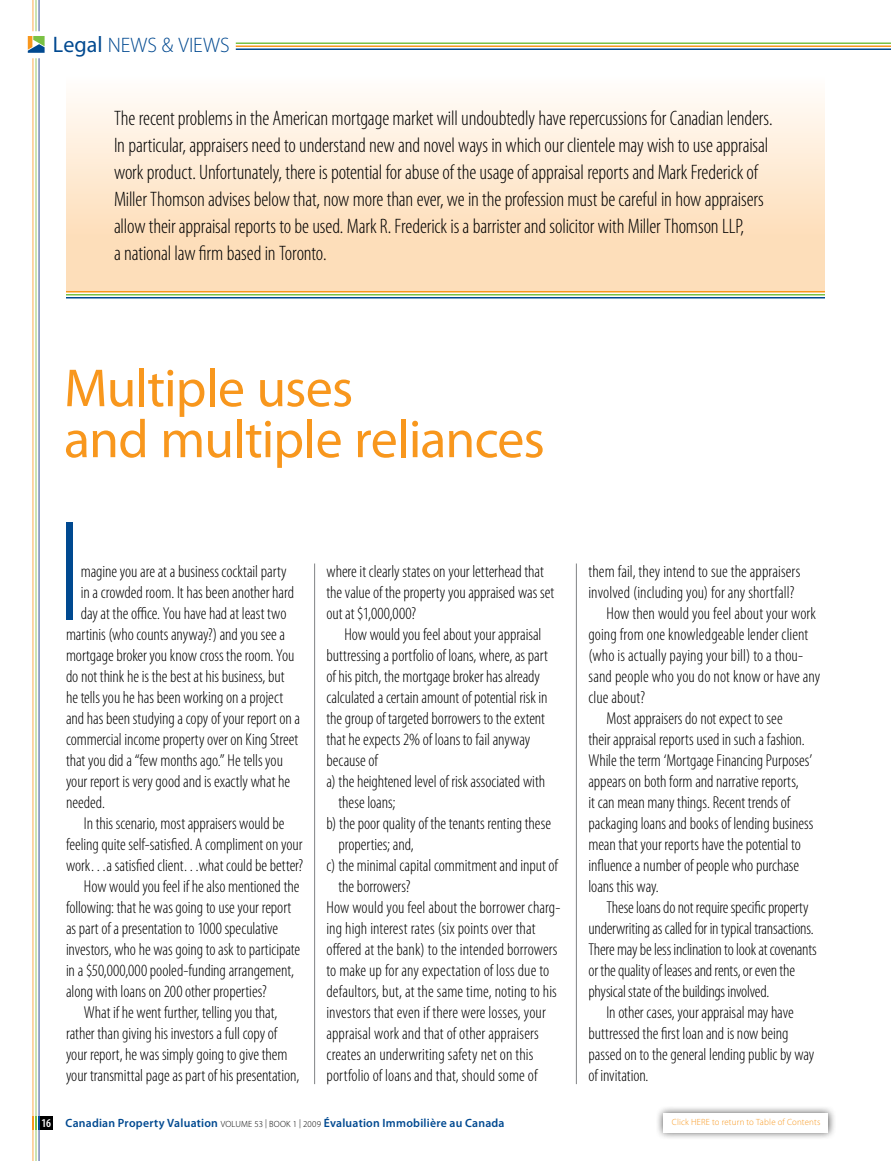
<style>
.page{position:relative;width:891px;height:1161px;background:#fff}
.page>*{position:absolute;margin:0;border:0;box-sizing:border-box;transform-origin:0 0}
.t1{font:300 condensed 144px "Myriad Pro";color:#004990}
.t2{font:54px/51px "Myriad Pro";letter-spacing:-.02em;color:#f8971d}
.t3{font:300 condensed 21px/27px "Myriad Pro";letter-spacing:-.01em;color:#000}
.t4{font:300 21px "Myriad Pro";color:#004990}
.t5{font:300 condensed 17.25px/21px "Myriad Pro";letter-spacing:-.005em;color:#000}
.t6{font:600 12px "Myriad Pro";letter-spacing:.02em;color:#004990}
.t7{font:300 9px "Myriad Pro";letter-spacing:.02em;color:#f8971d}
.s1{font-weight:400;font-size:22.5px}
.s2{font-stretch:condensed;color:#fff}
.s3{font-weight:300;font-size:9px;color:#000}
</style>
<div class="page">
<div style="left:40px;top:1116px;width:13px;height:13px;background:#000"></div>
<hr style="left:236px;top:45px;width:655px;height:2px;background:#f8971d">
<hr style="left:236px;top:48px;width:655px;height:2px;background:#004990">
<hr style="left:236px;top:42px;width:655px;height:2px;background:#7ac143">
<hr style="left:38px;top:0;width:2px;height:1161px;background:#788bbc">
<hr style="left:35px;top:0;width:2px;height:1161px;background:#bbdc9b">
<hr style="left:32px;top:0;width:2px;height:1161px;background:#fdc88a">
<svg style="left:32px;top:1116px;width:8px;height:13px"></svg>
<div style="left:66px;top:76px;width:759px;height:215px;background:linear-gradient(to bottom,#fffcf8,#fdd8ad)"></div>
<hr style="left:66px;top:294px;width:759px;height:2px;background:#7ac143">
<hr style="left:66px;top:297px;width:759px;height:1px;background:#004990">
<hr style="left:66px;top:291px;width:759px;height:1px;background:#f8971d">
<div style="left:23px;top:31px;width:37px;height:27px;background:#fff"></div>
<svg style="left:28px;top:36px;width:17px;height:17px"></svg>
<hr style="left:314px;top:564px;width:1px;height:520px;background:#808285">
<hr style="left:576px;top:564px;width:1px;height:520px;background:#808285">
<div style="left:655px;top:1105px;width:181px;height:36px;background:#000;opacity:.72"></div>
<div style="left:663px;top:1113px;width:165px;height:19px;background:#fff"></div>
<p class="t4" style="left:53px;top:33px;width:178px"><span class="s1">Legal</span> news &amp; views</p>
<p class="t3" style="left:114px;top:105px;width:660px">The recent problems in the American mortgage market will undoubtedly have repercussions for Canadian lenders.<br>In particular, appraisers need to understand new and novel ways in which our clientele may wish to use appraisal work product. Unfortunately, there is potential for abuse of the usage of appraisal reports and Mark Frederick of Miller Thomson advises below that, now more than ever, we in the profession must be careful in how appraisers allow their appraisal reports to be used. Mark R. Frederick is a barrister and solicitor with Miller Thomson LLP,<br>a national law firm based in Toronto.</p>
<h2 class="t2" style="left:64px;top:362px;width:482px">Multiple uses<br>and multiple reliances</h2>
<h1 class="t1" style="left:57px;top:487px;width:26px">I</h1>
<p class="t5" style="left:81px;top:561px;width:207px">magine you are at a business cocktail party</p>
<p class="t5" style="left:81px;top:582px;width:215px">in a crowded room. It has been another hard</p>
<p class="t5" style="left:81px;top:603px;width:207px">day at the office. You have had at least two</p>
<p class="t5" style="left:66px;top:624px;width:221px">martinis (who counts anyway?) and you see a</p>
<p class="t5" style="left:66px;top:645px;width:230px">mortgage broker you know cross the room. You</p>
<p class="t5" style="left:66px;top:666px;width:220px">do not think he is the best at his business, but</p>
<p class="t5" style="left:66px;top:687px;width:219px">he tells you he has been working on a project</p>
<p class="t5" style="left:66px;top:708px;width:236px">and has been studying a copy of your report on a</p>
<p class="t5" style="left:66px;top:729px;width:234px">commercial income property over on King Street</p>
<p class="t5" style="left:66px;top:750px;width:218px">that you did a “few months ago.” He tells you</p>
<p class="t5" style="left:66px;top:771px;width:226px">your report is very good and is exactly what he</p>
<p class="t5" style="left:66px;top:792px;width:41px">needed.</p>
<p class="t5" style="left:84px;top:813px;width:202px">In this scenario, most appraisers would be</p>
<p class="t5" style="left:66px;top:834px;width:238px">feeling quite self-satisfied. A compliment on your</p>
<p class="t5" style="left:66px;top:855px;width:239px">work…a satisfied client…what could be better?</p>
<p class="t5" style="left:84px;top:876px;width:217px">How would you feel if he also mentioned the</p>
<p class="t5" style="left:66px;top:897px;width:227px">following: that he was going to use your report</p>
<p class="t5" style="left:66px;top:918px;width:214px">as part of a presentation to 1000 speculative</p>
<p class="t5" style="left:66px;top:939px;width:236px">investors, who he was going to ask to participate</p>
<p class="t5" style="left:66px;top:960px;width:230px">in a $50,000,000 pooled-funding arrangement,</p>
<p class="t5" style="left:66px;top:981px;width:202px">along with loans on 200 other properties?</p>
<p class="t5" style="left:84px;top:1002px;width:195px">What if he went further, telling you that,</p>
<p class="t5" style="left:66px;top:1023px;width:213px">rather than giving his investors a full copy of</p>
<p class="t5" style="left:66px;top:1044px;width:223px">your report, he was simply going to give them</p>
<p class="t5" style="left:66px;top:1065px;width:235px">your transmittal page as part of his presentation,</p>
<p class="t5" style="left:327px;top:561px;width:229px">where it clearly states on your letterhead that the value of the property you appraised was set out at $1,000,000?</p>
<p class="t5" style="left:344px;top:624px;width:199px">How would you feel about your appraisal</p>
<p class="t5" style="left:327px;top:645px;width:223px">buttressing a portfolio of loans, where, as part</p>
<p class="t5" style="left:327px;top:666px;width:215px">of his pitch, the mortgage broker has already</p>
<p class="t5" style="left:327px;top:687px;width:223px">calculated a certain amount of potential risk in</p>
<p class="t5" style="left:327px;top:708px;width:220px">the group of targeted borrowers to the extent</p>
<p class="t5" style="left:327px;top:729px;width:205px">that he expects 2% of loans to fail anyway</p>
<p class="t5" style="left:327px;top:750px;width:53px">because of</p>
<p class="t5" style="left:327px;top:771px;width:220px">a) the heightened level of risk associated with</p>
<p class="t5" style="left:339px;top:792px;width:58px">these loans;</p>
<p class="t5" style="left:327px;top:813px;width:226px">b) the poor quality of the tenants renting these</p>
<p class="t5" style="left:339px;top:834px;width:77px">properties; and,</p>
<p class="t5" style="left:327px;top:855px;width:233px">c) the minimal capital commitment and input of</p>
<p class="t5" style="left:339px;top:876px;width:74px">the borrowers?</p>
<p class="t5" style="left:327px;top:897px;width:236px">How would you feel about the borrower charg-</p>
<p class="t5" style="left:327px;top:918px;width:211px">ing high interest rates (six points over that</p>
<p class="t5" style="left:327px;top:939px;width:233px">offered at the bank) to the intended borrowers</p>
<p class="t5" style="left:327px;top:960px;width:224px">to make up for any expectation of loss due to</p>
<p class="t5" style="left:327px;top:981px;width:232px">defaultors, but, at the same time, noting to his</p>
<p class="t5" style="left:327px;top:1002px;width:221px">investors that even if there were losses, your</p>
<p class="t5" style="left:327px;top:1023px;width:214px">appraisal work and that of other appraisers</p>
<p class="t5" style="left:327px;top:1044px;width:208px">creates an underwriting safety net on this</p>
<p class="t5" style="left:327px;top:1065px;width:212px">portfolio of loans and that, should some of</p>
<p class="t6" style="left:42px;top:1115px;width:465px"><span class="s2">16</span> Canadian Property Valuation <span class="s3">Volume 53 | book 1 | 2009</span> Évaluation Immobilière au Canada</p>
<p class="t5" style="left:588px;top:561px;width:213px">them fail, they intend to sue the appraisers</p>
<p class="t5" style="left:588px;top:582px;width:208px">involved (including you) for any shortfall?</p>
<p class="t5" style="left:606px;top:603px;width:211px">How then would you feel about your work</p>
<p class="t5" style="left:588px;top:624px;width:221px">going from one knowledgeable lender client</p>
<p class="t5" style="left:588px;top:645px;width:216px">(who is actually paying your bill) to a thou-</p>
<p class="t5" style="left:588px;top:666px;width:233px">sand people who you do not know or have any</p>
<p class="t5" style="left:588px;top:687px;width:58px">clue about?</p>
<p class="t5" style="left:606px;top:708px;width:178px">Most appraisers do not expect to see</p>
<p class="t5" style="left:588px;top:729px;width:218px">their appraisal reports used in such a fashion.</p>
<p class="t5" style="left:588px;top:750px;width:225px">While the term ‘Mortgage Financing Purposes’</p>
<p class="t5" style="left:588px;top:771px;width:212px">appears on both form and narrative reports,</p>
<p class="t5" style="left:588px;top:792px;width:203px">it can mean many things. Recent trends of</p>
<p class="t5" style="left:588px;top:813px;width:226px">packaging loans and books of lending business</p>
<p class="t5" style="left:588px;top:834px;width:214px">mean that your reports have the potential to</p>
<p class="t5" style="left:588px;top:855px;width:212px">influence a number of people who purchase</p>
<p class="t5" style="left:588px;top:876px;width:72px">loans this way.</p>
<p class="t5" style="left:606px;top:897px;width:204px">These loans do not require specific property</p>
<p class="t5" style="left:588px;top:918px;width:227px">underwriting as called for in typical transactions.</p>
<p class="t5" style="left:588px;top:939px;width:230px">There may be less inclination to look at covenants</p>
<p class="t5" style="left:588px;top:960px;width:208px">or the quality of leases and rents, or even the</p>
<p class="t5" style="left:588px;top:980px;width:183px">physical state of the buildings involved.</p>
<p class="t5" style="left:606px;top:1001px;width:189px">In other cases, your appraisal may have</p>
<p class="t5" style="left:588px;top:1022px;width:202px">buttressed the first loan and is now being</p>
<p class="t5" style="left:588px;top:1043px;width:227px">passed on to the general lending public by way</p>
<p class="t5" style="left:588px;top:1064px;width:62px">of invitation.</p>
<p class="t7" style="left:672px;top:1117px;width:150px">Click HERE to return to Table of Contents</p>
</div>
